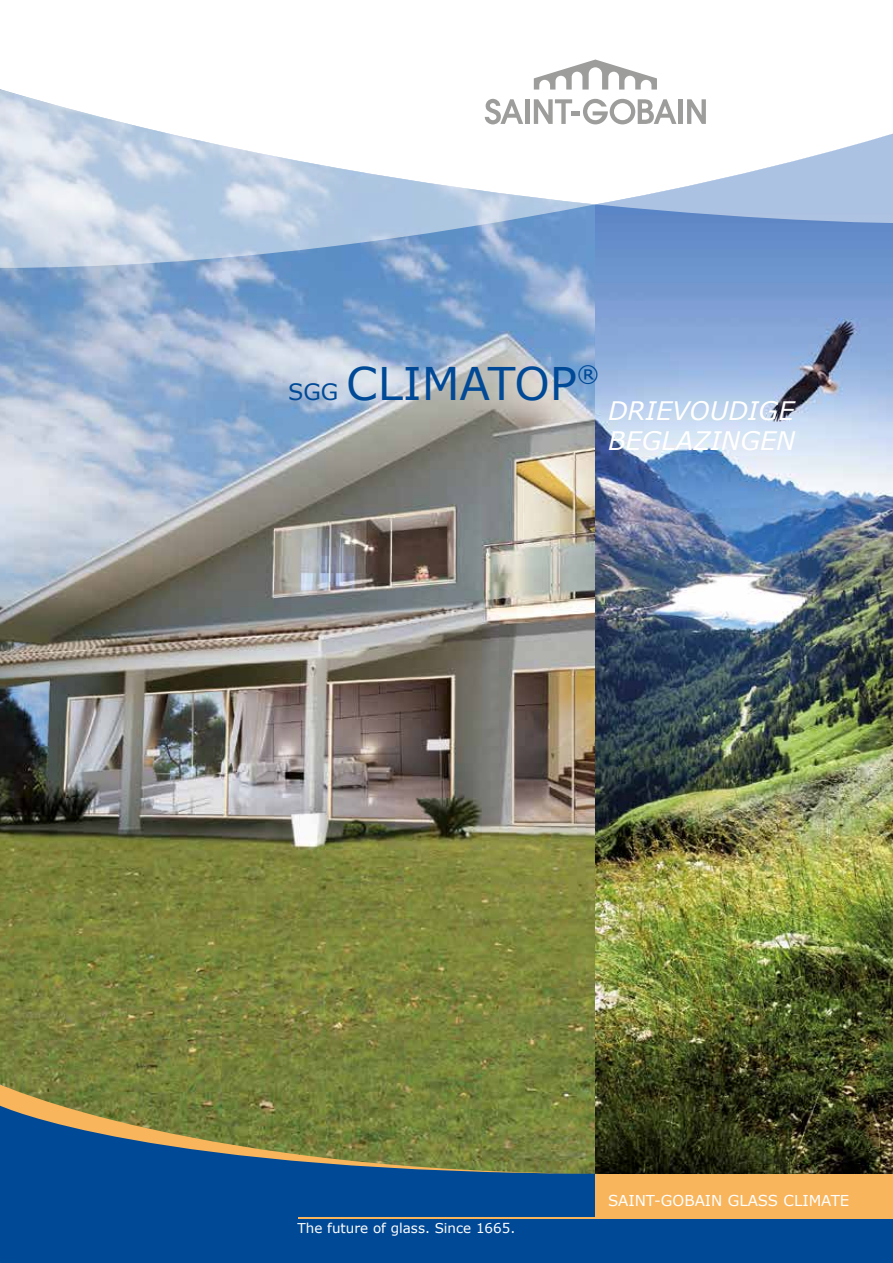
<style>
.page{position:relative;width:893px;height:1263px;background:#fff}
.page>*{position:absolute;margin:0;border:0;box-sizing:border-box;transform-origin:0 0}
.t1{font:45px "Verdana";color:#004996}
.t2{font:italic 25.5px/30px "Verdana";color:#fff}
.t3{font:15px "Verdana";color:#fff}
.t4{font:13.5px "Verdana";color:#fff}
.s1{font-size:22.5px}
</style>
<div class="page">
<img style="left:0;top:268px;width:595px;height:816px">
<div style="left:1px;top:1174px;width:892px;height:89px;background:#004996"></div>
<img style="left:595px;top:223px;width:298px;height:951px">
<svg style="left:1px;top:1084px;width:611px;height:90px;background:#657751"></svg>
<div style="left:595px;top:1174px;width:298px;height:44px;background:#f9b55c"></div>
<svg style="left:0;top:89px;width:595px;height:179px"></svg>
<svg style="left:595px;top:133px;width:298px;height:90px"></svg>
<svg style="left:0;top:1084px;width:1px;height:179px"></svg>
<svg style="left:534px;top:60px;width:123px;height:30px"></svg>
<div style="left:678px;top:99px;width:5px;height:25px;background:#9d9d9c"></div>
<svg style="left:687px;top:99px;width:19px;height:25px"></svg>
<hr style="left:525px;top:99px;width:4px;height:25px;background:#9d9d9c">
<svg style="left:485px;top:99px;width:38px;height:25px"></svg>
<svg style="left:534px;top:99px;width:142px;height:25px"></svg>
<hr style="left:298px;top:1217px;width:297px;height:1px;background:#f9b55c">
<h1 class="t1" style="left:288px;top:353px;width:313px"><span class="s1">SGG</span> CLIMATOP<sup>®</sup></h1>
<h2 class="t2" style="left:608px;top:396px;width:189px">DRIEVOUDIGE<br>BEGLAZINGEN</h2>
<p class="t4" style="left:298px;top:1219px;width:219px">The future of glass. Since 1665.</p>
<p class="t3" style="left:608px;top:1190px;width:243px">SAINT-GOBAIN GLASS CLIMATE</p>
</div>
